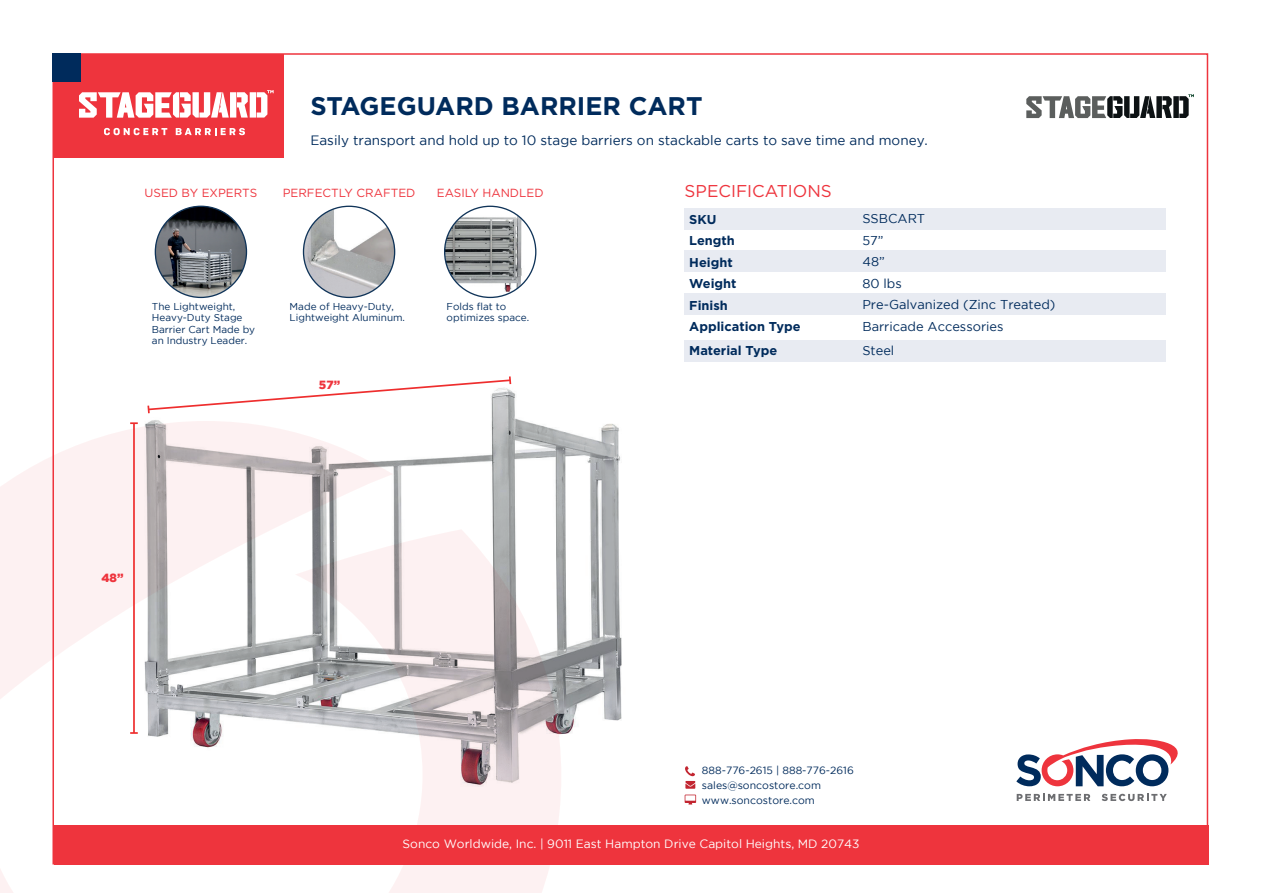
<style>
.page{position:relative;width:1263px;height:893px;background:#fff}
.page>*{position:absolute;margin:0;border:0;box-sizing:border-box;transform-origin:0 0}
.t1{font:700 25.5px "Gotham";color:#002b5c}
.t2{font:17.1px "Gotham";color:#ee343d}
.t3{font:13.5px "Gotham";color:#002b5c}
.t4{font:12.9px/21.6px "Gotham";color:#002b5c}
.t5{font:700 12.9px/21.5px "Gotham";color:#002b5c}
.t6{font:12px "Gotham";color:#fff}
.t7{font:900 11.85px "Gotham";color:#ee343d}
.t8{font:11.7px "Gotham";color:#ee343d}
.t9{font:10.5px/15px "Gotham";color:#002b5c}
.t10{font:10.05px/11.4px "Gotham";color:#002b5c}
</style>
<div class="page">
<div style="left:53px;top:54px;width:231px;height:103px;background:#ee343d"></div>
<div style="left:54px;top:824px;width:1155px;height:40px;background:#ee343d"></div>
<div style="left:52px;top:53px;width:29px;height:29px;background:#002b5c"></div>
<svg style="left:0;top:421px;width:561px;height:472px"></svg>
<svg style="left:1017px;top:794px;width:73px;height:7px"></svg>
<svg style="left:1102px;top:794px;width:65px;height:7px"></svg>
<svg style="left:1016px;top:739px;width:162px;height:47px"></svg>
<svg style="left:104px;top:128px;width:63px;height:7px"></svg>
<svg style="left:176px;top:128px;width:69px;height:7px"></svg>
<svg style="left:79px;top:90px;width:195px;height:28px"></svg>
<img style="left:85px;top:391px;width:556px;height:441px">
<div style="left:685px;top:208px;width:481px;height:21px;background:#e8ebf2"></div>
<div style="left:685px;top:250px;width:481px;height:22px;background:#e8ebf2"></div>
<div style="left:685px;top:293px;width:481px;height:21px;background:#e8ebf2"></div>
<div style="left:685px;top:340px;width:481px;height:22px;background:#e8ebf2"></div>
<svg style="left:685px;top:766px;width:10px;height:23px"></svg>
<svg style="left:685px;top:795px;width:11px;height:9px"></svg>
<hr style="left:133px;top:423px;width:2px;height:310px;background:#ee2d2d">
<svg style="left:130px;top:422px;width:8px;height:2px"></svg>
<svg style="left:130px;top:732px;width:8px;height:2px"></svg>
<svg style="left:146px;top:376px;width:366px;height:39px"></svg>
<img style="left:155px;top:206px;width:91px;height:91px;border-radius:46px">
<img style="left:303px;top:206px;width:92px;height:91px;border-radius:46px">
<img style="left:445px;top:206px;width:91px;height:91px;border-radius:46px">
<svg style="left:1026px;top:94px;width:168px;height:24px"></svg>
<h1 class="t1" style="left:310px;top:91px;width:394px">STAGEGUARD BARRIER CART</h1>
<h3 class="t3" style="left:310px;top:133px;width:619px">Easily transport and hold up to 10 stage barriers on stackable carts to save time and money.</h3>
<p class="t8" style="left:145px;top:185px;width:114px">USED BY EXPERTS</p>
<p class="t8" style="left:283px;top:185px;width:134px">PERFECTLY CRAFTED</p>
<p class="t8" style="left:437px;top:185px;width:108px">EASILY HANDLED</p>
<p class="t10" style="left:152px;top:300px;width:105px">The Lightweight,<br>Heavy-Duty Stage<br>Barrier Cart Made by an Industry Leader.</p>
<p class="t10" style="left:290px;top:300px;width:117px">Made of Heavy-Duty,<br>Lightweight Aluminum.</p>
<p class="t7" style="left:319px;top:377px;width:23px">57”</p>
<p class="t10" style="left:447px;top:300px;width:84px">Folds flat to optimizes space.</p>
<h2 class="t2" style="left:685px;top:180px;width:149px">SPECIFICATIONS</h2>
<p class="t5" style="left:689px;top:208px;width:113px">SKU<br>Length<br>Height<br>Weight<br>Finish<br>Application Type</p>
<p class="t5" style="left:689px;top:339px;width:90px">Material Type</p>
<p class="t4" style="left:862px;top:208px;width:194px">SSBCART<br>57”<br>48”<br>80 lbs<br>Pre-Galvanized (Zinc Treated)<br>Barricade Accessories</p>
<p class="t4" style="left:862px;top:340px;width:33px">Steel</p>
<p class="t7" style="left:101px;top:571px;width:24px">48”</p>
<p class="t9" style="left:702px;top:762px;width:153px">888-776-2615 | 888-776-2616 sales@soncostore.com www.soncostore.com</p>
<p class="t6" style="left:403px;top:837px;width:458px">Sonco Worldwide, Inc. | 9011 East Hampton Drive Capitol Heights, MD 20743</p>
</div>
